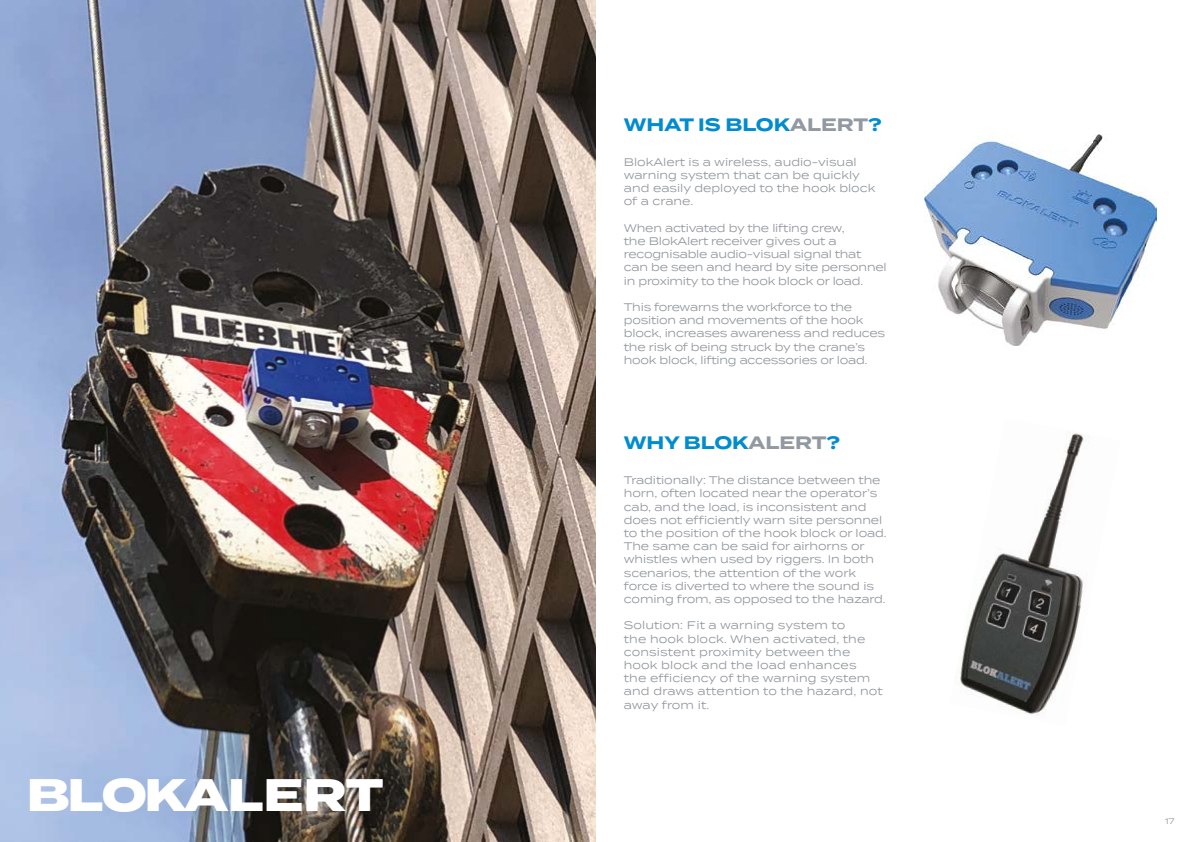
<style>
.page{position:relative;width:1191px;height:842px;background:#fff}
.page>*{position:absolute;margin:0;border:0;box-sizing:border-box;transform-origin:0 0}
.t1{font:800 45.6px "Termina";letter-spacing:-.025em;color:#fff}
.t2{font:700 18px "Termina";color:#008cce}
.t3{font:11px/13.2px "Termina";letter-spacing:-.01em;color:#9299a1}
.t4{font:11px/13.2px "Termina";letter-spacing:.01em;color:#9299a1}
.t5{font:8px "Termina";color:#9299a1}
.s1{color:#9299a1}
</style>
<div class="page">
<img style="left:0;top:0;width:595px;height:842px">
<img style="left:924px;top:134px;width:232px;height:211px">
<img style="left:956px;top:433px;width:128px;height:282px">
<h1 class="t1" style="left:27px;top:761px;width:358px">BLOKALERT</h1>
<h2 class="t2" style="left:624px;top:111px;width:259px">WHAT IS BLOK<span class="s1">ALERT</span>?</h2>
<p class="t3" style="left:624px;top:155px;width:253px">BlokAlert is a wireless, audio-visual warning system that can be quickly and easily deployed to the hook block of a crane.</p>
<p class="t3" style="left:624px;top:221px;width:264px">When activated by the lifting crew,<br>the BlokAlert receiver gives out a recognisable audio-visual signal that can be seen and heard by site personnel in proximity to the hook block or load.</p>
<p class="t3" style="left:624px;top:300px;width:263px">This forewarns the workforce to the position and movements of the hook block, increases awareness and reduces the risk of being struck by the crane’s hook block, lifting accessories or load.</p>
<h2 class="t2" style="left:624px;top:430px;width:218px">WHY BLOK<span class="s1">ALERT</span>?</h2>
<p class="t3" style="left:624px;top:473px;width:264px">Traditionally: The distance between the horn, often located near the operator’s cab, and the load, is inconsistent and does not efficiently warn site personnel to the position of the hook block or load.<br>The same can be said for airhorns or whistles when used by riggers. In both scenarios, the attention of the work force is diverted to where the sound is coming from, as opposed to the hazard.</p>
<p class="t4" style="left:624px;top:618px;width:260px">Solution: Fit a warning system to<br>the hook block. When activated, the consistent proximity between the hook block and the load enhances<br>the efficiency of the warning system and draws attention to the hazard, not away from it.</p>
<p class="t5" style="left:1165px;top:816px;width:11px">17</p>
</div>
